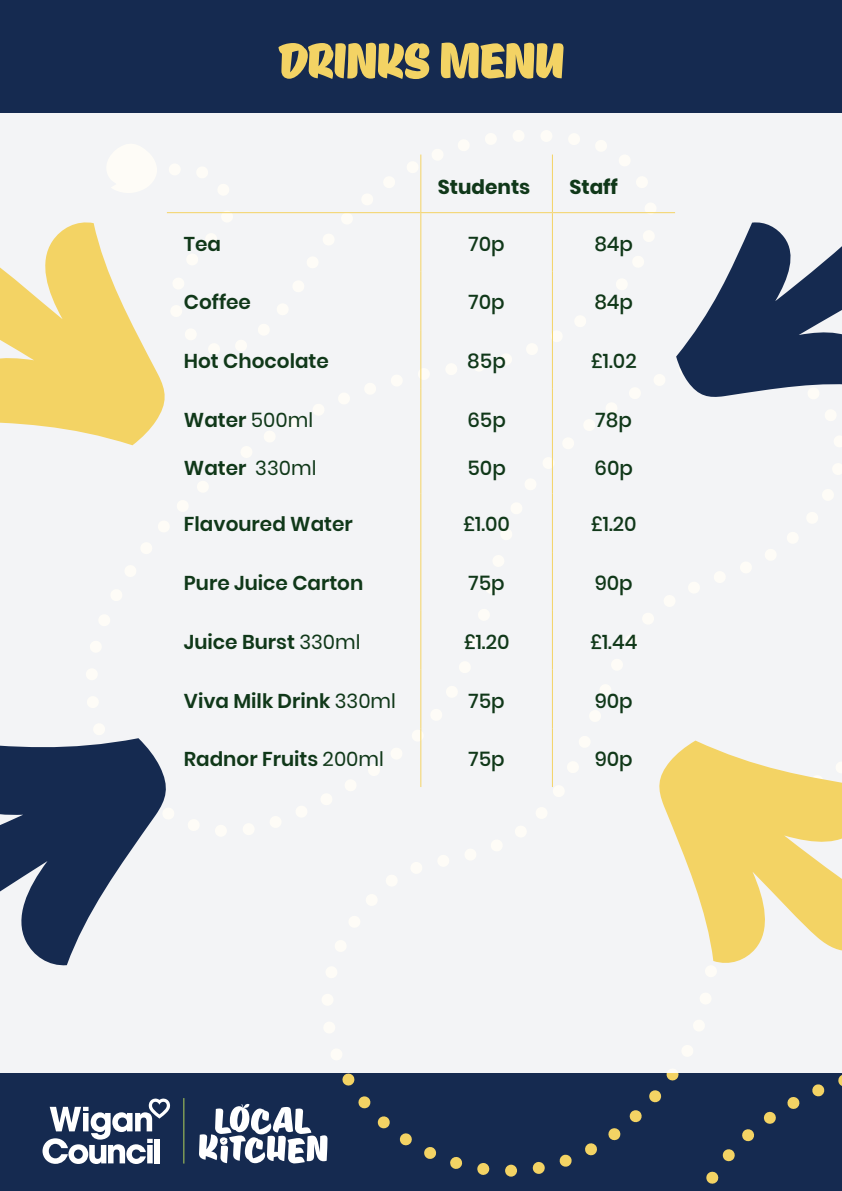
<style>
.page{position:relative;width:842px;height:1191px;background:#152a50}
.page>*{position:absolute;margin:0;border:0;box-sizing:border-box;transform-origin:0 0}
.t1{font:700 50px "Papaik";letter-spacing:.025em;color:#f3d364}
.Table_Header{font:600 20px "Poppins";color:#103819}
.Table_Header-2{font:500 20px "Poppins";color:#103819}
.t2{font:700 20px "Poppins";color:#103819}
.s1{font-weight:400}
</style>
<div class="page">
<div style="left:0;top:113px;width:842px;height:960px;background:#f3f4f6"></div>
<svg style="left:43px;top:1098px;width:127px;height:66px"></svg>
<div style="left:154px;top:1138px;width:5px;height:25px;background:#fff"></div>
<hr style="left:184px;top:1098px;width:1px;height:65px;background:#afcf58">
<svg style="left:199px;top:1103px;width:128px;height:60px"></svg>
<svg style="left:676px;top:222px;width:166px;height:176px"></svg>
<svg style="left:0;top:222px;width:165px;height:223px"></svg>
<svg style="left:659px;top:740px;width:183px;height:223px;fill:#f3d364"></svg>
<svg style="left:0;top:738px;width:170px;height:228px"></svg>
<hr style="left:420px;top:213px;width:1px;height:58px;background:#f3d364">
<hr style="left:552px;top:213px;width:1px;height:58px;background:#f3d364">
<hr style="left:420px;top:271px;width:1px;height:59px;background:#f3d364">
<hr style="left:552px;top:271px;width:1px;height:59px;background:#f3d364">
<hr style="left:420px;top:330px;width:1px;height:59px;background:#f3d364">
<hr style="left:552px;top:330px;width:1px;height:59px;background:#f3d364">
<hr style="left:420px;top:389px;width:1px;height:104px;background:#f3d364">
<hr style="left:552px;top:389px;width:1px;height:104px;background:#f3d364">
<hr style="left:420px;top:493px;width:1px;height:59px;background:#f3d364">
<hr style="left:552px;top:493px;width:1px;height:59px;background:#f3d364">
<hr style="left:420px;top:552px;width:1px;height:59px;background:#f3d364">
<hr style="left:552px;top:552px;width:1px;height:59px;background:#f3d364">
<hr style="left:420px;top:611px;width:1px;height:58px;background:#f3d364">
<hr style="left:552px;top:611px;width:1px;height:58px;background:#f3d364">
<hr style="left:420px;top:669px;width:1px;height:59px;background:#f3d364">
<hr style="left:552px;top:669px;width:1px;height:59px;background:#f3d364">
<hr style="left:420px;top:728px;width:1px;height:59px;background:#f3d364">
<hr style="left:552px;top:728px;width:1px;height:59px;background:#f3d364">
<hr style="left:552px;top:154px;width:1px;height:58px;background:#f3d364">
<hr style="left:421px;top:212px;width:131px;height:1px;background:#f3d364">
<hr style="left:552px;top:212px;width:123px;height:1px;background:#f3d364">
<hr style="left:167px;top:212px;width:254px;height:1px;background:#f3d364">
<hr style="left:420px;top:154px;width:1px;height:58px;background:#f3d364">
<p class="t1" style="left:278px;top:31px;width:287px">DRINKS MENU</p>
<p class="t2" style="left:438px;top:175px;width:94px">Students</p>
<p class="t2" style="left:569px;top:175px;width:50px">Staff</p>
<p class="Table_Header" style="left:184px;top:232px;width:39px">Tea</p>
<p class="Table_Header-2" style="left:469px;top:232px;width:38px">70p</p>
<p class="Table_Header-2" style="left:594px;top:232px;width:40px">84p</p>
<p class="Table_Header" style="left:184px;top:291px;width:69px">Coffee</p>
<p class="Table_Header-2" style="left:469px;top:291px;width:38px">70p</p>
<p class="Table_Header-2" style="left:594px;top:291px;width:40px">84p</p>
<p class="Table_Header" style="left:184px;top:349px;width:147px">Hot Chocolate</p>
<p class="Table_Header-2" style="left:467px;top:349px;width:40px">85p</p>
<p class="Table_Header-2" style="left:591px;top:349px;width:47px">£1.02</p>
<p class="Table_Header" style="left:184px;top:408px;width:131px">Water <span class="s1">500ml</span></p>
<p class="Table_Header" style="left:184px;top:456px;width:134px">Water <span class="s1">330ml</span></p>
<p class="Table_Header-2" style="left:596px;top:408px;width:38px">78p</p>
<p class="Table_Header-2" style="left:594px;top:456px;width:40px">60p</p>
<p class="Table_Header-2" style="left:467px;top:408px;width:40px">65p</p>
<p class="Table_Header-2" style="left:467px;top:456px;width:40px">50p</p>
<p class="Table_Header" style="left:184px;top:513px;width:170px">Flavoured Water</p>
<p class="Table_Header-2" style="left:463px;top:513px;width:48px">£1.00</p>
<p class="Table_Header-2" style="left:591px;top:513px;width:47px">£1.20</p>
<p class="Table_Header" style="left:184px;top:571px;width:181px">Pure Juice Carton</p>
<p class="Table_Header-2" style="left:469px;top:571px;width:38px">75p</p>
<p class="Table_Header-2" style="left:595px;top:571px;width:40px">90p</p>
<p class="Table_Header" style="left:184px;top:630px;width:178px">Juice Burst <span class="s1">330ml</span></p>
<p class="Table_Header-2" style="left:464px;top:630px;width:47px">£1.20</p>
<p class="Table_Header-2" style="left:590px;top:630px;width:49px">£1.44</p>
<p class="Table_Header" style="left:184px;top:689px;width:214px">Viva Milk Drink <span class="s1">330ml</span></p>
<p class="Table_Header-2" style="left:469px;top:689px;width:38px">75p</p>
<p class="Table_Header-2" style="left:595px;top:689px;width:40px">90p</p>
<p class="Table_Header" style="left:184px;top:747px;width:201px">Radnor Fruits <span class="s1">200ml</span></p>
<p class="Table_Header-2" style="left:469px;top:747px;width:38px">75p</p>
<p class="Table_Header-2" style="left:595px;top:747px;width:40px">90p</p>
</div>
